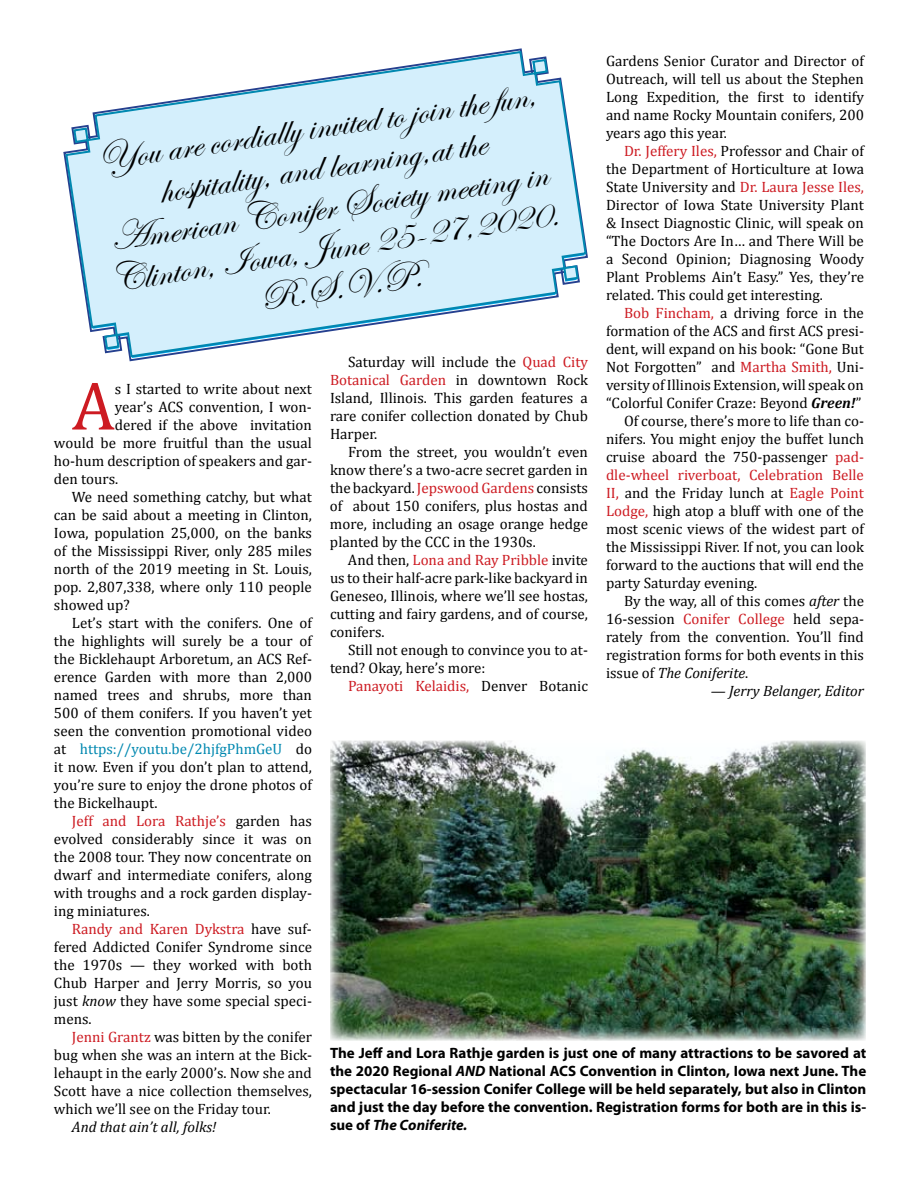
<style>
.page{position:relative;width:918px;height:1188px;background:#fff}
.page>*{position:absolute;margin:0;border:0;box-sizing:border-box;transform-origin:0 0}
.t1{font:69px "Cambria";color:#cd1b22}
.t2{font:40.5px/40.5px "Edwardian Script ITC";color:#000;text-align:center}
.t3{font:15px/18px "Cambria";color:#000;text-align:justify}
.t4{font:700 15px/18px "Myriad Pro";color:#000;text-align:justify}
.t5{font:15px "Cambria";color:#cd1b22}
.t6{font:italic 15px "Cambria";color:#000}
.t7{font:15px "Cambria";color:#0088b0}
.s1{color:#cd1b22}
.s2{font-weight:700;font-style:italic}
.s3{font-style:italic}
.s4{font-style:normal}
.s5{color:#000}
</style>
<div class="page">
<svg style="left:64px;top:50px;width:524px;height:309px"></svg>
<img style="left:330px;top:741px;width:536px;height:300px">
<p class="t3" style="left:606px;top:52px;width:260px">Gardens Senior Curator and Director of Outreach, will tell us about the Stephen Long Expedition, the first to identify and name Rocky Mountain conifers, 200 years ago this year.</p>
<p class="t3" style="left:606px;top:142px;width:260px;text-indent:18px"><span class="s1">Dr. Jeffery Iles,</span> Professor and Chair of the Department of Horticulture at Iowa State University and <span class="s1">Dr. Laura Jesse Iles, </span>Director of Iowa State University Plant &amp; Insect Diagnostic Clinic, will speak on “The Doctors Are In… and There Will be a Second Opinion; Diagnosing Woody Plant Problems Ain’t Easy.” Yes, they’re related. This could get interesting.</p>
<p class="t3" style="left:624px;top:304px;width:241px"><span class="s1">Bob Fincham,</span> a driving force in the</p>
<p class="t3" style="left:606px;top:322px;width:260px">formation of the ACS and first ACS presi-</p>
<p class="t3" style="left:606px;top:340px;width:259px">dent, will expand on his book: “Gone But</p>
<p class="t3" style="left:606px;top:358px;width:260px">Not Forgotten” and <span class="s1">Martha Smith,</span> Uni-</p>
<p class="t3" style="left:606px;top:376px;width:259px">versity of Illinois Extension, will speak on</p>
<p class="t3" style="left:606px;top:394px;width:257px">“Colorful Conifer Craze: Beyond <span class="s2">Green!</span>”</p>
<p class="t3" style="left:624px;top:412px;width:242px">Of course, there’s more to life than co-</p>
<p class="t3" style="left:606px;top:430px;width:259px">nifers. You might enjoy the buffet lunch</p>
<p class="t3" style="left:606px;top:448px;width:260px">cruise aboard the 750-passenger <span class="s1">pad-</span></p>
<p class="t5" style="left:606px;top:466px;width:259px">dle-wheel riverboat, Celebration Belle</p>
<p class="t3" style="left:606px;top:484px;width:259px"><span class="s1">II,</span> and the Friday lunch at <span class="s1">Eagle Point</span></p>
<p class="t3" style="left:606px;top:502px;width:259px"><span class="s1">Lodge,</span> high atop a bluff with one of the</p>
<p class="t3" style="left:606px;top:520px;width:259px">most scenic views of the widest part of</p>
<p class="t3" style="left:606px;top:538px;width:259px">the Mississippi River. If not, you can look</p>
<p class="t3" style="left:606px;top:556px;width:259px">forward to the auctions that will end the</p>
<p class="t3" style="left:606px;top:574px;width:153px">party Saturday evening.</p>
<p class="t3" style="left:624px;top:592px;width:241px">By the way, all of this comes <span class="s3">after</span> the</p>
<p class="t3" style="left:606px;top:610px;width:260px">16-session <span class="s1">Conifer College</span> held sepa-</p>
<p class="t3" style="left:606px;top:628px;width:259px">rately from the convention. You’ll find</p>
<p class="t3" style="left:606px;top:646px;width:259px">registration forms for both events in this</p>
<p class="t6" style="left:606px;top:663px;width:144px"><span class="s4">issue of</span> The Coniferite<span class="s4">.</span></p>
<p class="t6" style="left:711px;top:681px;width:155px">— Jerry Belanger, Editor</p>
<h2 class="t2" style="left:89px;top:143px;width:454px;rotate:-9deg">You are cordially invited to join the fun, hospitality, and learning,at the<br>American Conifer Society meeting in<br>Clinton, Iowa, June 25-27,2020.<br>R.S.V.P.</h2>
<p class="t3" style="left:330px;top:352px;width:260px;text-indent:18px">Saturday will include the <span class="s1">Quad City Botanical Garden</span> in downtown Rock Island, Illinois. This garden features a rare conifer collection donated by Chub Harper.</p>
<p class="t3" style="left:330px;top:442px;width:260px;text-indent:18px">From the street, you wouldn’t even know there’s a two-acre secret garden in the backyard. <span class="s1">Jepswood Gardens</span> consists of about 150 conifers, plus hostas and more, including an osage orange hedge planted by the CCC in the 1930s.</p>
<p class="t3" style="left:330px;top:550px;width:260px;text-indent:18px">And then, <span class="s1">Lona and Ray Pribble</span> invite us to their half-acre park-like backyard in Geneseo, Illinois, where we’ll see hostas, cutting and fairy gardens, and of course, conifers.</p>
<p class="t3" style="left:330px;top:640px;width:259px;text-indent:18px">Still not enough to convince you to at&shy;tend? Okay, here’s more:</p>
<p class="t5" style="left:348px;top:677px;width:241px">Panayoti Kelaidis, <span class="s5">Denver Botanic</span></p>
<h1 class="t1" style="left:72px;top:365px;width:44px">A</h1>
<p class="t3" style="left:115px;top:379px;width:198px">s I started to write about next</p>
<p class="t3" style="left:115px;top:397px;width:198px">year’s ACS convention, I won-</p>
<p class="t3" style="left:115px;top:415px;width:198px">dered if the above invitation</p>
<p class="t3" style="left:54px;top:433px;width:259px">would be more fruitful than the usual</p>
<p class="t3" style="left:54px;top:451px;width:260px">ho-hum description of speakers and gar-</p>
<p class="t3" style="left:54px;top:469px;width:66px">den tours.</p>
<p class="t3" style="left:72px;top:487px;width:241px">We need something catchy, but what</p>
<p class="t3" style="left:54px;top:505px;width:259px">can be said about a meeting in Clinton,</p>
<p class="t3" style="left:54px;top:523px;width:260px">Iowa, population 25,000, on the banks</p>
<p class="t3" style="left:54px;top:541px;width:259px">of the Mississippi River, only 285 miles</p>
<p class="t3" style="left:54px;top:559px;width:260px">north of the 2019 meeting in St. Louis,</p>
<p class="t3" style="left:54px;top:577px;width:259px">pop. 2,807,338, where only 110 people</p>
<p class="t3" style="left:54px;top:595px;width:77px">showed up?</p>
<p class="t3" style="left:72px;top:613px;width:241px">Let’s start with the conifers. One of</p>
<p class="t3" style="left:54px;top:631px;width:259px">the highlights will surely be a tour of</p>
<p class="t3" style="left:54px;top:649px;width:260px">the Bicklehaupt Arboretum, an ACS Ref-</p>
<p class="t3" style="left:54px;top:667px;width:260px">erence Garden with more than 2,000</p>
<p class="t3" style="left:54px;top:685px;width:259px">named trees and shrubs, more than</p>
<p class="t3" style="left:54px;top:703px;width:259px">500 of them conifers. If you haven’t yet</p>
<p class="t3" style="left:54px;top:721px;width:259px">seen the convention promotional video</p>
<p class="t7" style="left:54px;top:740px;width:260px"><span class="s5">at</span> https://youtu.be/2hjfgPhmGeU <span class="s5">do</span></p>
<p class="t3" style="left:54px;top:757px;width:259px">it now. Even if you don’t plan to attend,</p>
<p class="t3" style="left:54px;top:775px;width:260px">you’re sure to enjoy the drone photos of</p>
<p class="t3" style="left:54px;top:793px;width:105px">the Bickelhaupt.</p>
<p class="t5" style="left:72px;top:812px;width:241px">Jeff and Lora Rathje’s <span class="s5">garden has</span></p>
<p class="t3" style="left:54px;top:829px;width:259px">evolved considerably since it was on</p>
<p class="t3" style="left:54px;top:847px;width:260px">the 2008 tour. They now concentrate on</p>
<p class="t3" style="left:54px;top:865px;width:259px">dwarf and intermediate conifers, along</p>
<p class="t3" style="left:54px;top:883px;width:260px">with troughs and a rock garden display-</p>
<p class="t3" style="left:54px;top:901px;width:97px">ing miniatures.</p>
<p class="t5" style="left:72px;top:920px;width:241px">Randy and Karen Dykstra <span class="s5">have suf-</span></p>
<p class="t3" style="left:54px;top:937px;width:260px">fered Addicted Conifer Syndrome since</p>
<p class="t3" style="left:54px;top:955px;width:259px">the 1970s — they worked with both</p>
<p class="t3" style="left:54px;top:973px;width:259px">Chub Harper and Jerry Morris, so you</p>
<p class="t3" style="left:54px;top:991px;width:260px">just <span class="s3">know</span> they have some special speci-</p>
<p class="t3" style="left:54px;top:1009px;width:39px">mens.</p>
<p class="t3" style="left:72px;top:1027px;width:242px"><span class="s1">Jenni Grantz</span> was bitten by the conifer</p>
<p class="t3" style="left:54px;top:1045px;width:260px">bug when she was an intern at the Bick-</p>
<p class="t3" style="left:54px;top:1063px;width:259px">lehaupt in the early 2000’s. Now she and</p>
<p class="t3" style="left:54px;top:1081px;width:259px">Scott have a nice collection themselves,</p>
<p class="t3" style="left:54px;top:1099px;width:218px">which we’ll see on the Friday tour.</p>
<p class="t6" style="left:72px;top:1117px;width:146px">And that ain’t all, folks!</p>
<p class="t4" style="left:330px;top:1043px;width:538px">The Jeff and Lora Rathje garden is just one of many attractions to be savored at the 2020 Regional <span class="s3">AND</span> National ACS Convention in Clinton, Iowa next June. The spectacular 16-session Conifer College will be held separately, but also in Clinton and just the day before the convention. Registration forms for both are in this is&shy;sue of <span class="s3">The Coniferite.</span></p>
</div>
